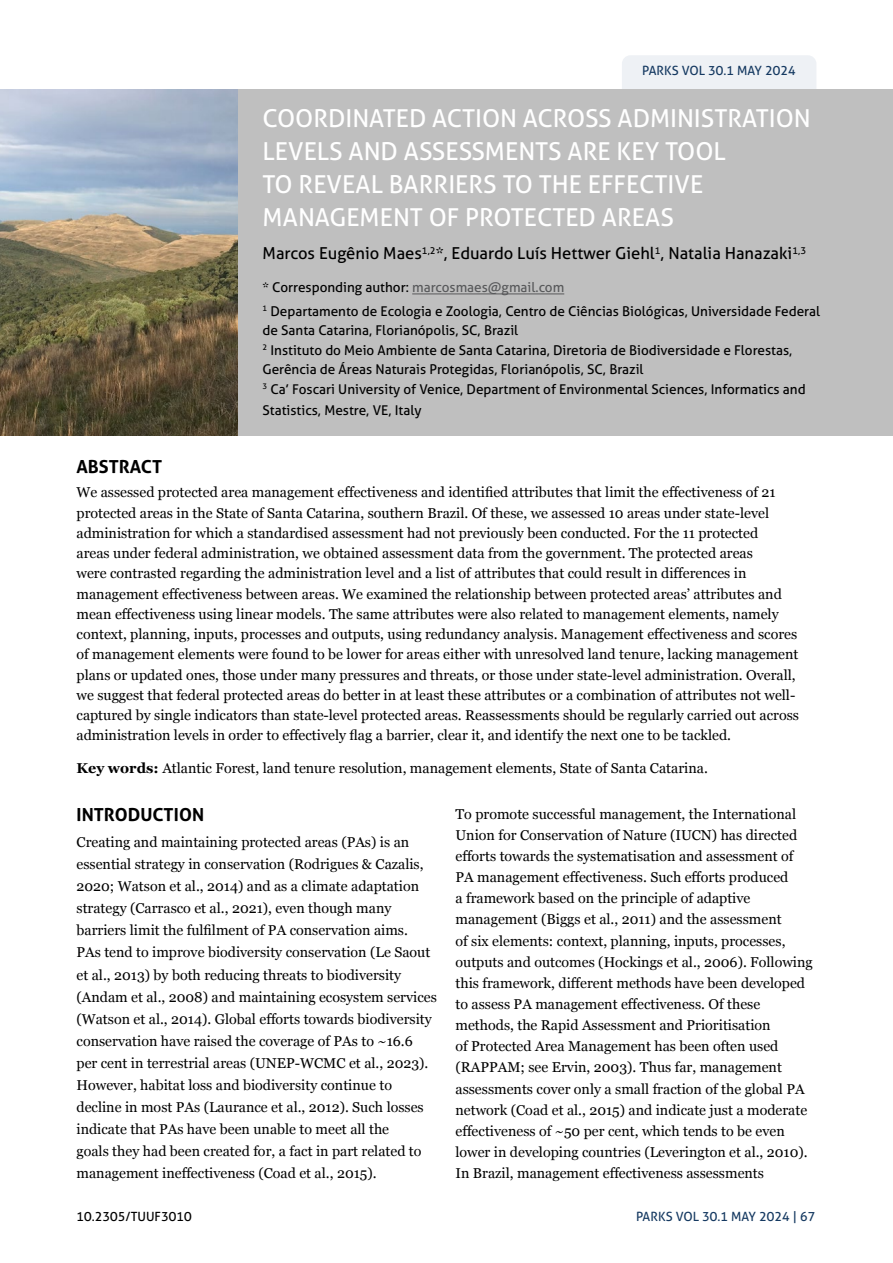
<style>
.page{position:relative;width:893px;height:1263px;background:#fff}
.page>*{position:absolute;margin:0;border:0;box-sizing:border-box;transform-origin:0 0}
.t1{font:24.75px/33px "Aller";color:#fff}
.t2{font:700 18px "Aller";color:#000}
.t3{font:16.5px "Aller";color:#000}
.t4{font:14.25px/21.1px "Georgia";color:#000}
.t5{font:13.5px/19.5px "Aller";color:#000}
.t6{font:12.75px "Aller";color:#153961}
.t7{font:12.75px "Aller";color:#000}
.s1{color:#58595b}
.s2{font-weight:700}
.s3{font-style:inherit}
</style>
<div class="page">
<div style="left:622px;top:55px;width:194px;height:43px;background:#eef1f5;border-radius:9px"></div>
<img style="left:0;top:89px;width:238px;height:347px">
<div style="left:238px;top:89px;width:655px;height:347px;background:#bfbfbf"></div>
<hr style="left:412px;top:293px;width:152px;height:1px;background:#58595b">
<p class="t6" style="left:642px;top:62px;width:155px">PARKS VOL 30.1 MAY 2024</p>
<h1 class="t1" style="left:263px;top:102px;width:549px">COORDINATED ACTION ACROSS ADMINISTRATION LEVELS AND ASSESSMENTS ARE KEY TOOL<br>TO REVEAL BARRIERS TO THE EFFECTIVE MANAGEMENT OF PROTECTED AREAS</h1>
<p class="t3" style="left:263px;top:243px;width:545px">Marcos Eugênio Maes<sup>1,2</sup>*, Eduardo Luís Hettwer Giehl<sup>1</sup>, Natalia Hanazaki<sup>1,3</sup></p>
<p class="t5" style="left:263px;top:275px;width:559px;line-height:24px">* Corresponding author: <span class="s1">marcosmaes@gmail.com<br></span><sup>1</sup> Departamento de Ecologia e Zoologia, Centro de Ciências Biológicas, Universidade Federal</p>
<p class="t5" style="left:263px;top:320px;width:545px">de Santa Catarina, Florianópolis, SC, Brazil<br><sup>2</sup> Instituto do Meio Ambiente de Santa Catarina, Diretoria de Biodiversidade e Florestas, Gerência de Áreas Naturais Protegidas, Florianópolis, SC, Brazil<br><sup>3</sup> Ca’ Foscari University of Venice, Department of Environmental Sciences, Informatics and</p>
<p class="t5" style="left:263px;top:401px;width:160px">Statistics, Mestre, VE, Italy</p>
<p class="t2" style="left:77px;top:455px;width:87px">ABSTRACT</p>
<p class="t4" style="left:77px;top:482px;width:724px;line-height:20.2px">We assessed protected area management effectiveness and identified attributes that limit the effectiveness of 21 protected areas in the State of Santa Catarina, southern Brazil. Of these, we assessed 10 areas under state-level administration for which a standardised assessment had not previously been conducted. For the 11 protected<br>areas under federal administration, we obtained assessment data from the government. The protected areas<br>were contrasted regarding the administration level and a list of attributes that could result in differences in management effectiveness between areas. We examined the relationship between protected areas’ attributes and mean effectiveness using linear models. The same attributes were also related to management elements, namely context, planning, inputs, processes and outputs, using redundancy analysis. Management effectiveness and scores of management elements were found to be lower for areas either with unresolved land tenure, lacking management plans or updated ones, those under many pressures and threats, or those under state-level administration. Overall, we suggest that federal protected areas do better in at least these attributes or a combination of attributes not well&shy;captured by single indicators than state-level protected areas. Reassessments should be regularly carried out across administration levels in order to effectively flag a barrier, clear it, and identify the next one to be tackled.</p>
<p class="t4" style="left:77px;top:757px;width:633px"><span class="s2">Key words:</span> Atlantic Forest, land tenure resolution, management elements, State of Santa Catarina.</p>
<p class="t2" style="left:77px;top:803px;width:129px">INTRODUCTION</p>
<p class="t4" style="left:77px;top:831px;width:362px;line-height:22px">Creating and maintaining protected areas (PAs) is an essential strategy in conservation (Rodrigues &amp; Cazalis, 2020; Watson et al., 2014) and as a climate adaptation strategy (Carrasco et al., 2021), even though many barriers limit the fulfilment of PA conservation aims.<br>PAs tend to improve biodiversity conservation (Le Saout et al<span class="s3">., 2013</span>) by both reducing threats to biodiversity (Andam et al., 2008<span class="s3">)</span> and maintaining ecosystem services (Watson et al., 2014). Global efforts towards biodiversity conservation have raised the coverage of PAs to ~16.6 per cent in terrestrial areas (<span class="s3">UNEP-WCMC</span> et al., 2023).<br>However, habitat loss and biodiversity continue to decline in most PAs (Laurance et al., 2012). Such losses indicate that PAs have been unable to meet all the<br>goals they had been created for, a fact in part related to management ineffectiveness (Coad et al., 2015).</p>
<p class="t4" style="left:455px;top:803px;width:359px">To promote successful management, the International Union for Conservation of Nature (IUCN) has directed efforts towards the systematisation and assessment of PA management effectiveness. Such efforts produced<br>a framework based on the principle of adaptive management (Biggs et al., 2011) and the assessment<br>of six elements: context, planning, inputs, processes, outputs and outcomes (Hockings et al., 2006). Following this framework, different methods have been developed to assess PA management effectiveness. Of these methods, the Rapid Assessment and Prioritisation<br>of Protected Area Management has been often used (RAPPAM; see Ervin, 2003). Thus far, management assessments cover only a small fraction of the global PA network (Coad et al., 2015) and indicate just a moderate effectiveness of ~50 per cent, which tends to be even lower in developing countries (Leverington et al., 2010).<br>In Brazil, management effectiveness assessments</p>
<p class="t7" style="left:77px;top:1208px;width:117px">10.2305/TUUF3010</p>
<p class="t6" style="left:636px;top:1208px;width:181px">PARKS VOL 30.1 MAY 2024 | 67</p>
</div>
